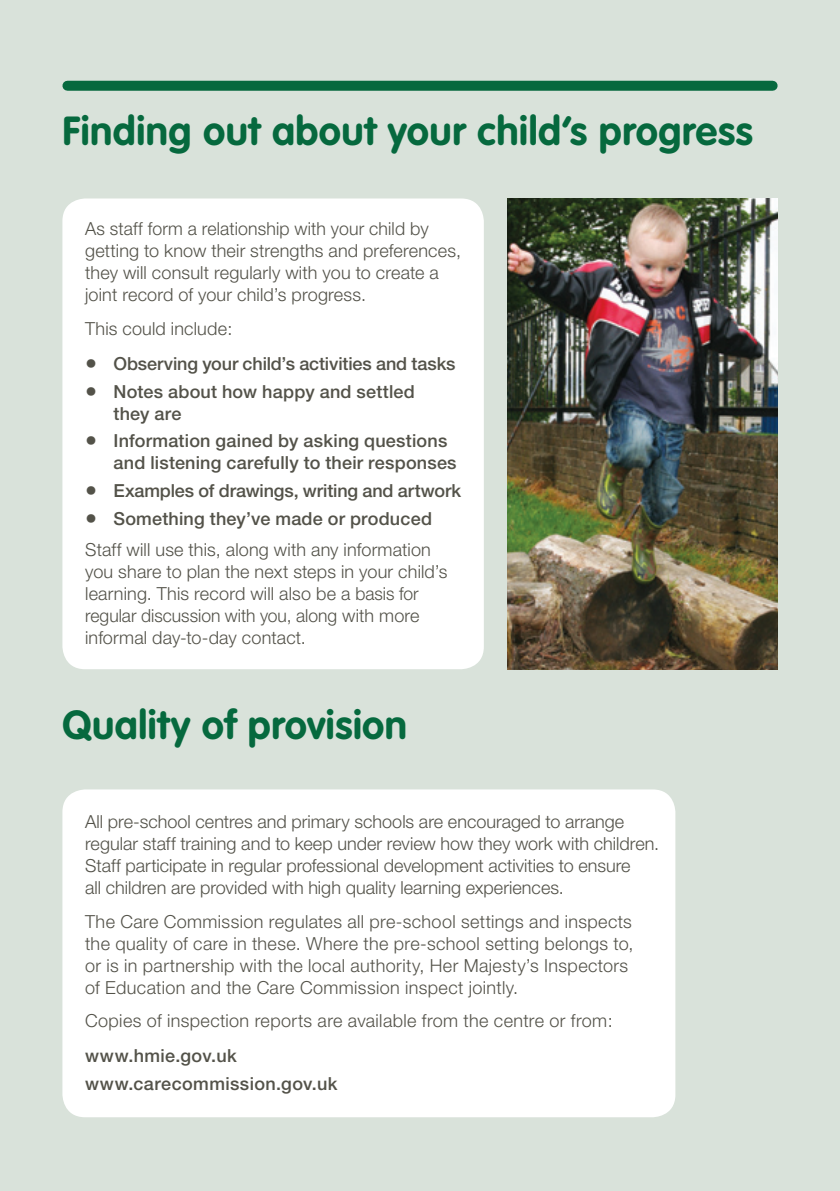
<style>
.page{position:relative;width:840px;height:1191px;background:#fff}
.page>*{position:absolute;margin:0;border:0;box-sizing:border-box;transform-origin:0 0}
.Headline{font:700 40px "VAG Rounded";letter-spacing:.015em;color:#06693e}
.NEW_Body{font:300 18px/22px "Helvetica Neue";letter-spacing:.01em;color:#535249}
.NEW_Bullets{font:500 18px/22px "Helvetica Neue";letter-spacing:.01em;color:#535249}
.NEW_Bullets-2{font:500 18px "Helvetica Neue";letter-spacing:-.01em;color:#535249}
.s1{font-size:24px}
</style>
<div class="page">
<div style="left:0;top:0;width:839px;height:1191px;background:#d9e2da"></div>
<div style="left:67px;top:81px;width:705px;height:10px;background:#06693e"></div>
<div style="left:62px;top:198px;width:421px;height:471px;background:#fff;border-radius:23px"></div>
<div style="left:62px;top:789px;width:613px;height:328px;background:#fff;border-radius:23px"></div>
<img style="left:507px;top:198px;width:270px;height:471px">
<p class="Headline" style="left:62px;top:107px;width:691px">Finding out about your child’s progress</p>
<p class="NEW_Body" style="left:85px;top:218px;width:377px">As staff form a relationship with your child by getting to know their strengths and preferences, they will consult regularly with you to create a joint record of your child’s progress.</p>
<p class="NEW_Body" style="left:85px;top:317px;width:149px">This could include:</p>
<p class="NEW_Bullets-2" style="left:85px;top:353px;width:371px"><span class="s1">•</span> Observing your child’s activities and tasks</p>
<p class="NEW_Bullets" style="left:113px;top:380px;width:303px;text-indent:-28px"><span class="s1">•</span> Notes about how happy and settled they are</p>
<p class="NEW_Bullets" style="left:113px;top:430px;width:344px;text-indent:-28px"><span class="s1">•</span> Information gained by asking questions and listening carefully to their responses</p>
<p class="NEW_Bullets-2" style="left:85px;top:480px;width:377px"><span class="s1">•</span> Examples of drawings, writing and artwork</p>
<p class="NEW_Bullets" style="left:85px;top:507px;width:348px"><span class="s1">•</span> Something they’ve made or produced</p>
<p class="NEW_Body" style="left:85px;top:538px;width:364px">Staff will use this, along with any information you share to plan the next steps in your child’s learning. This record will also be a basis for regular discussion with you, along with more informal day-to-day contact.</p>
<p class="Headline" style="left:62px;top:701px;width:346px">Quality of provision</p>
<p class="NEW_Body" style="left:85px;top:810px;width:575px">All pre-school centres and primary schools are encouraged to arrange regular staff training and to keep under review how they work with children.<br>Staff participate in regular professional development activities to ensure<br>all children are provided with high quality learning experiences.</p>
<p class="NEW_Body" style="left:85px;top:909px;width:549px">The Care Commission regulates all pre-school settings and inspects the quality of care in these. Where the pre-school setting belongs to, or is in partnership with the local authority, Her Majesty’s Inspectors of Education and the Care Commission inspect jointly.</p>
<p class="NEW_Body" style="left:85px;top:1009px;width:529px">Copies of inspection reports are available from the centre or from:</p>
<p class="NEW_Bullets" style="left:85px;top:1044px;width:153px">www.hmie.gov.uk</p>
<p class="NEW_Bullets" style="left:85px;top:1072px;width:254px">www.carecommission.gov.uk</p>
</div>
